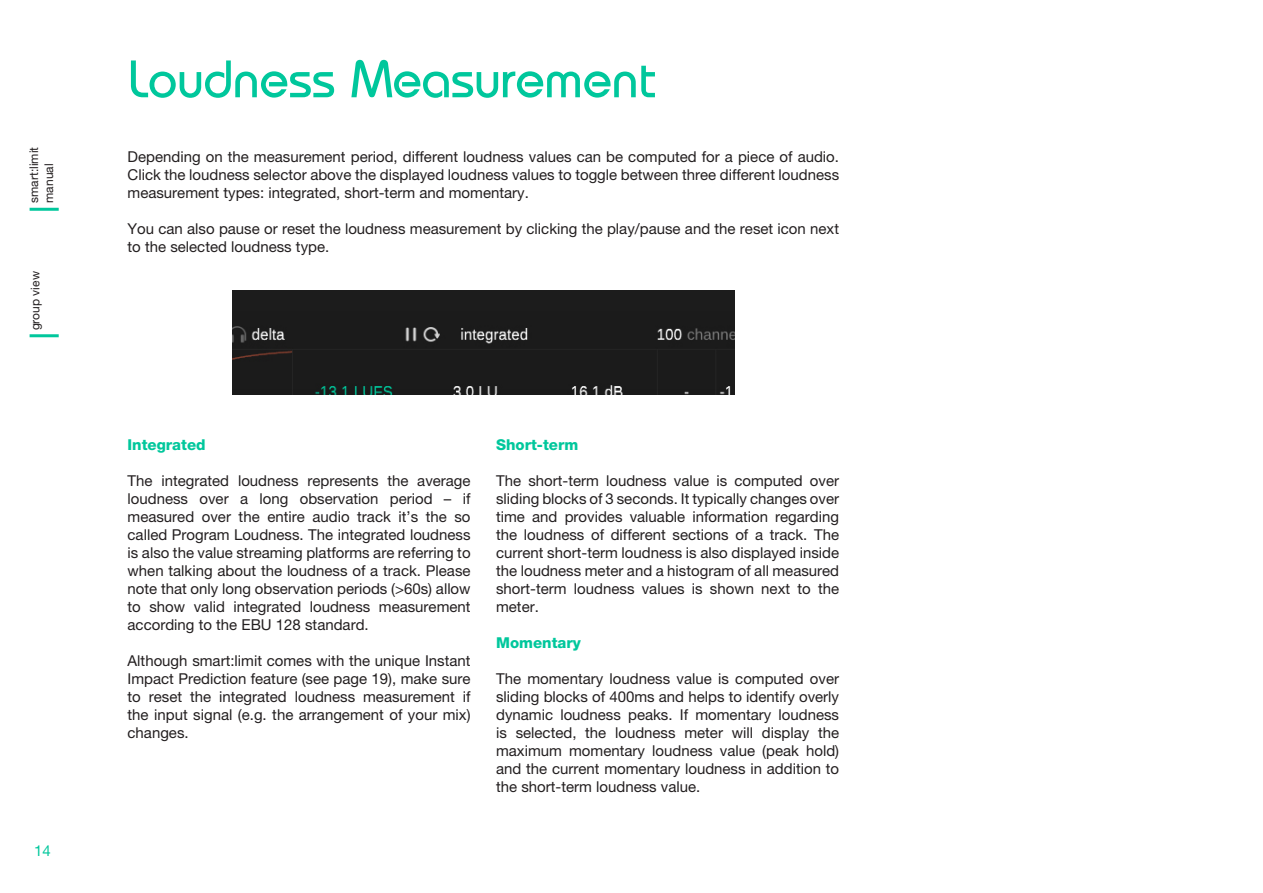
<style>
.page{position:relative;width:1263px;height:893px;background:#fff}
.page>*{position:absolute;margin:0;border:0;box-sizing:border-box;transform-origin:0 0}
.header_1{font:700 52.5px "sonible";color:#00c79c}
.running_text{font:15px/18px "Helvetica Neue LT Pro";color:#231f20;text-align:justify}
.running_text-2{font:800 15px "Helvetica Neue LT Pro";color:#00c79c}
.t1{font:15px "Helvetica Neue LT Pro";color:#00c79c}
.t2{font:12px/14.9px "Helvetica Neue LT Pro";color:#231f20}
</style>
<div class="page">
<hr style="left:30px;top:208px;width:29px;height:3px;background:#00c79c">
<hr style="left:30px;top:334px;width:29px;height:3px;background:#00c79c">
<div style="left:232px;top:291px;width:503px;height:103px;background:#1b1b1b"></div>
<p class="t2" style="left:26px;top:203px;width:57px;rotate:-90deg">smart:limit manual</p>
<p class="t2" style="left:27px;top:330px;width:61px;rotate:-90deg">group view</p>
<p class="t1" style="left:34px;top:842px;width:18px">14</p>
<p class="header_1" style="left:128px;top:55px;width:530px">Loudness Measurement</p>
<p class="running_text" style="left:128px;top:147px;width:713px">Depending on the measurement period, different loudness values can be computed for a piece of audio.<br>Click the loudness selector above the displayed loudness values to toggle between three different loudness measurement types: integrated, short-term and momentary.</p>
<p class="running_text" style="left:128px;top:219px;width:713px">You can also pause or reset the loudness measurement by clicking the play/pause and the reset icon next to the selected loudness type.</p>
<p class="running_text-2" style="left:128px;top:436px;width:80px">Integrated</p>
<p class="running_text" style="left:128px;top:471px;width:345px">The integrated loudness represents the average loudness over a long observation period – if measured over the entire audio track it’s the so called Program Loudness. The integrated loudness is also the value streaming platforms are referring to when talking about the loudness of a track. Please note that only long observation periods (&gt;60s) allow to show valid integrated loudness measurement according to the EBU 128 standard.</p>
<p class="running_text" style="left:128px;top:651px;width:345px">Although smart:limit comes with the unique Instant Impact Prediction feature (see page 19), make sure to reset the integrated loudness measurement if the input signal (e.g. the arrangement of your mix) changes.</p>
<p class="running_text-2" style="left:496px;top:436px;width:84px">Short-term</p>
<p class="running_text" style="left:496px;top:471px;width:345px">The short-term loudness value is computed over sliding blocks of 3 seconds. It typically changes over time and provides valuable information regarding the loudness of different sections of a track. The current short-term loudness is also displayed inside the loudness meter and a histogram of all measured short-term loudness values is shown next to the meter.</p>
<p class="running_text-2" style="left:496px;top:634px;width:86px">Momentary</p>
<p class="running_text" style="left:496px;top:669px;width:345px">The momentary loudness value is computed over sliding blocks of 400ms and helps to identify overly dynamic loudness peaks. If momentary loudness is selected, the loudness meter will display the maximum momentary loudness value (peak hold) and the current momentary loudness in addition to the short-term loudness value.</p>
</div>
